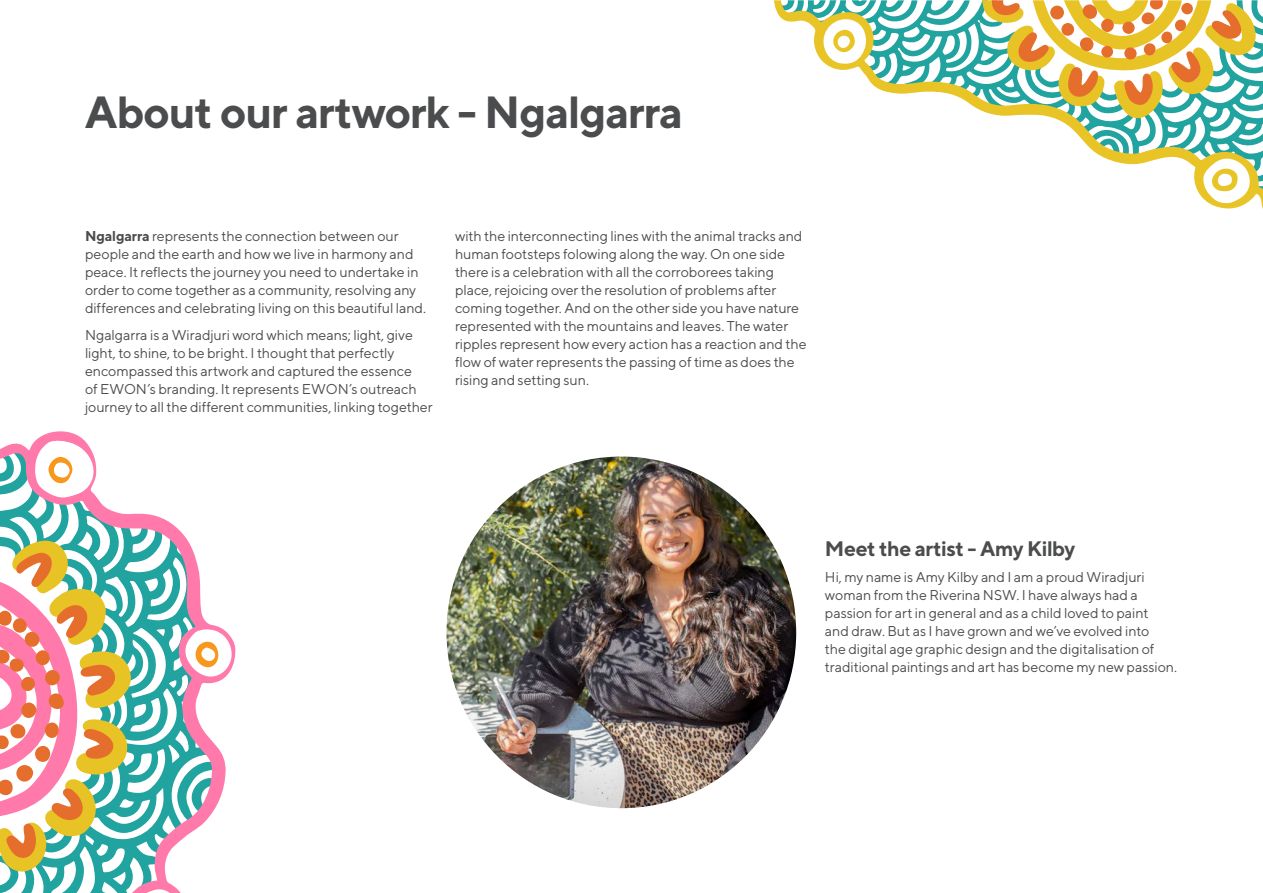
<style>
.page{position:relative;width:1263px;height:893px;background:#fff}
.page>*{position:absolute;margin:0;border:0;box-sizing:border-box;transform-origin:0 0}
.Heading_34_34_bold_-20{font:700 45px "TT Norms";letter-spacing:-.025em;color:#4b4c4d}
.Heading_34_34_bold_-20-2{font:700 21px "TT Norms";letter-spacing:-.025em;color:#4b4c4d}
.Body_text_9_11_left{font:14.25px/18px "TT Norms";letter-spacing:-.005em;color:#4b4c4d}
.s1{font-weight:700}
</style>
<div class="page">
<svg style="left:0;top:441px;width:233px;height:452px"></svg>
<img style="left:446px;top:456px;width:350px;height:352px">
<svg style="left:773px;top:0;width:490px;height:209px"></svg>
<svg style="left:778px;top:0;width:485px;height:192px"></svg>
<p class="Heading_34_34_bold_-20" style="left:85px;top:84px;width:600px">About our artwork - Ngalgarra</p>
<p class="Body_text_9_11_left" style="left:85px;top:227px;width:343px"><span class="s1">Ngalgarra</span> represents the connection between our people and the earth and how we live in harmony and peace. It reflects the journey you need to undertake in order to come together as a community, resolving any differences and celebrating living on this beautiful land.</p>
<p class="Body_text_9_11_left" style="left:85px;top:326px;width:349px">Ngalgarra is a Wiradjuri word which means; light, give light, to shine, to be bright. I thought that perfectly encompassed this artwork and captured the essence<br>of EWON’s branding. It represents EWON’s outreach journey to all the different communities, linking together</p>
<p class="Body_text_9_11_left" style="left:455px;top:227px;width:353px">with the interconnecting lines with the animal tracks and human footsteps folowing along the way. On one side there is a celebration with all the corroborees taking place, rejoicing over the resolution of problems after coming together. And on the other side you have nature represented with the mountains and leaves. The water ripples represent how every action has a reaction and the flow of water represents the passing of time as does the rising and setting sun.</p>
<p class="Heading_34_34_bold_-20-2" style="left:825px;top:535px;width:252px">Meet the artist - Amy Kilby</p>
<p class="Body_text_9_11_left" style="left:825px;top:568px;width:354px">Hi, my name is Amy Kilby and I am a proud Wiradjuri woman from the Riverina NSW. I have always had a passion for art in general and as a child loved to paint<br>and draw. But as I have grown and we’ve evolved into<br>the digital age graphic design and the digitalisation of traditional paintings and art has become my new passion.</p>
</div>
